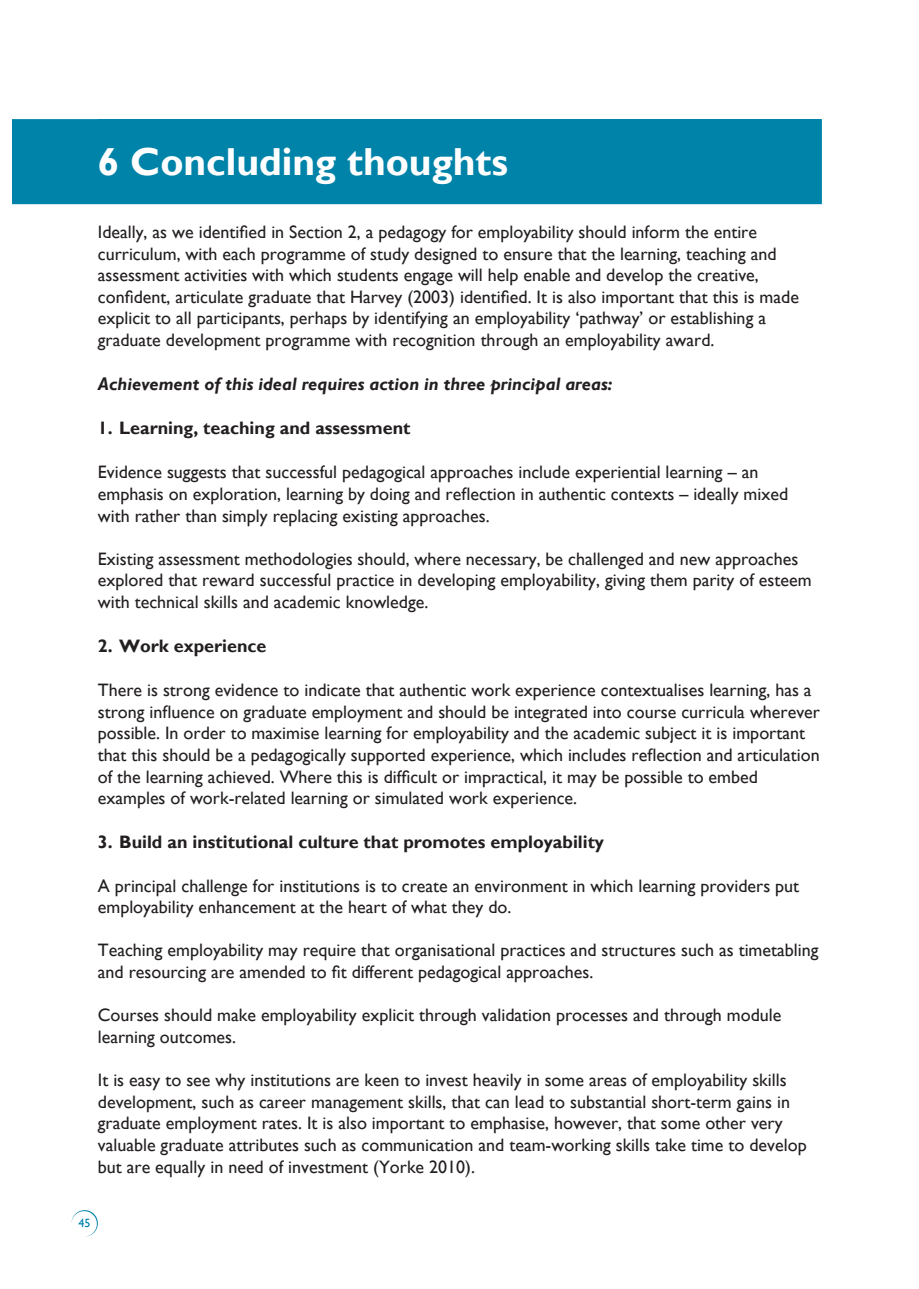
<style>
.page{position:relative;width:919px;height:1289px;background:#fff}
.page>*{position:absolute;margin:0;border:0;box-sizing:border-box;transform-origin:0 0}
.Heading_1{font:700 39px "Gill Sans";color:#fff}
.Body_Copy{font:18px/21.6px "Gill Sans";color:#231f20}
.Body_Copy-2{font:700 18px "Gill Sans";color:#231f20}
.Body_Copy-3{font:italic 700 18px "Gill Sans";color:#231f20}
.t1{font:12px "Gill Sans";color:#0083a9}
</style>
<div class="page">
<svg style="left:71px;top:1210px;width:27px;height:26px"></svg>
<div style="left:12px;top:119px;width:809px;height:85px;background:#0083a9"></div>
<p class="Heading_1" style="left:98px;top:138px;width:412px">6 Concluding thoughts</p>
<p class="Body_Copy" style="left:98px;top:221px;width:702px">Ideally, as we identified in Section 2, a pedagogy for employability should inform the entire curriculum, with each programme of study designed to ensure that the learning, teaching and assessment activities with which students engage will help enable and develop the creative, confident, articulate graduate that Harvey (2003) identified. It is also important that this is made explicit to all participants, perhaps by identifying an employability ‘pathway’ or establishing a graduate development programme with recognition through an employability award.</p>
<p class="Body_Copy-3" style="left:98px;top:373px;width:516px">Achievement of this ideal requires action in three principal areas:</p>
<p class="Body_Copy-2" style="left:98px;top:417px;width:314px">1. Learning, teaching and assessment</p>
<p class="Body_Copy" style="left:98px;top:462px;width:691px">Evidence suggests that successful pedagogical approaches include experiential learning – an emphasis on exploration, learning by doing and reflection in authentic contexts – ideally mixed with rather than simply replacing existing approaches.</p>
<p class="Body_Copy" style="left:98px;top:548px;width:715px">Existing assessment methodologies should, where necessary, be challenged and new approaches explored that reward successful practice in developing employability, giving them parity of esteem with technical skills and academic knowledge.</p>
<p class="Body_Copy-2" style="left:98px;top:635px;width:170px">2. Work experience</p>
<p class="Body_Copy" style="left:98px;top:679px;width:723px">There is strong evidence to indicate that authentic work experience contextualises learning, has a strong influence on graduate employment and should be integrated into course curricula wherever possible. In order to maximise learning for employability and the academic subject it is important that this should be a pedagogically supported experience, which includes reflection and articulation of the learning achieved. Where this is difficult or impractical, it may be possible to embed examples of work-related learning or simulated work experience.</p>
<p class="Body_Copy-2" style="left:98px;top:831px;width:507px">3. Build an institutional culture that promotes employability</p>
<p class="Body_Copy" style="left:98px;top:875px;width:703px">A principal challenge for institutions is to create an environment in which learning providers put employability enhancement at the heart of what they do.</p>
<p class="Body_Copy" style="left:98px;top:939px;width:722px">Teaching employability may require that organisational practices and structures such as timetabling and resourcing are amended to fit different pedagogical approaches.</p>
<p class="Body_Copy" style="left:98px;top:1004px;width:685px">Courses should make employability explicit through validation processes and through module learning outcomes.</p>
<p class="Body_Copy" style="left:98px;top:1069px;width:710px">It is easy to see why institutions are keen to invest heavily in some areas of employability skills development, such as career management skills, that can lead to substantial short-term gains in graduate employment rates. It is also important to emphasise, however, that some other very valuable graduate attributes such as communication and team-working skills take time to develop but are equally in need of investment (Yorke 2010).</p>
<p class="t1" style="left:79px;top:1216px;width:13px">45</p>
</div>
